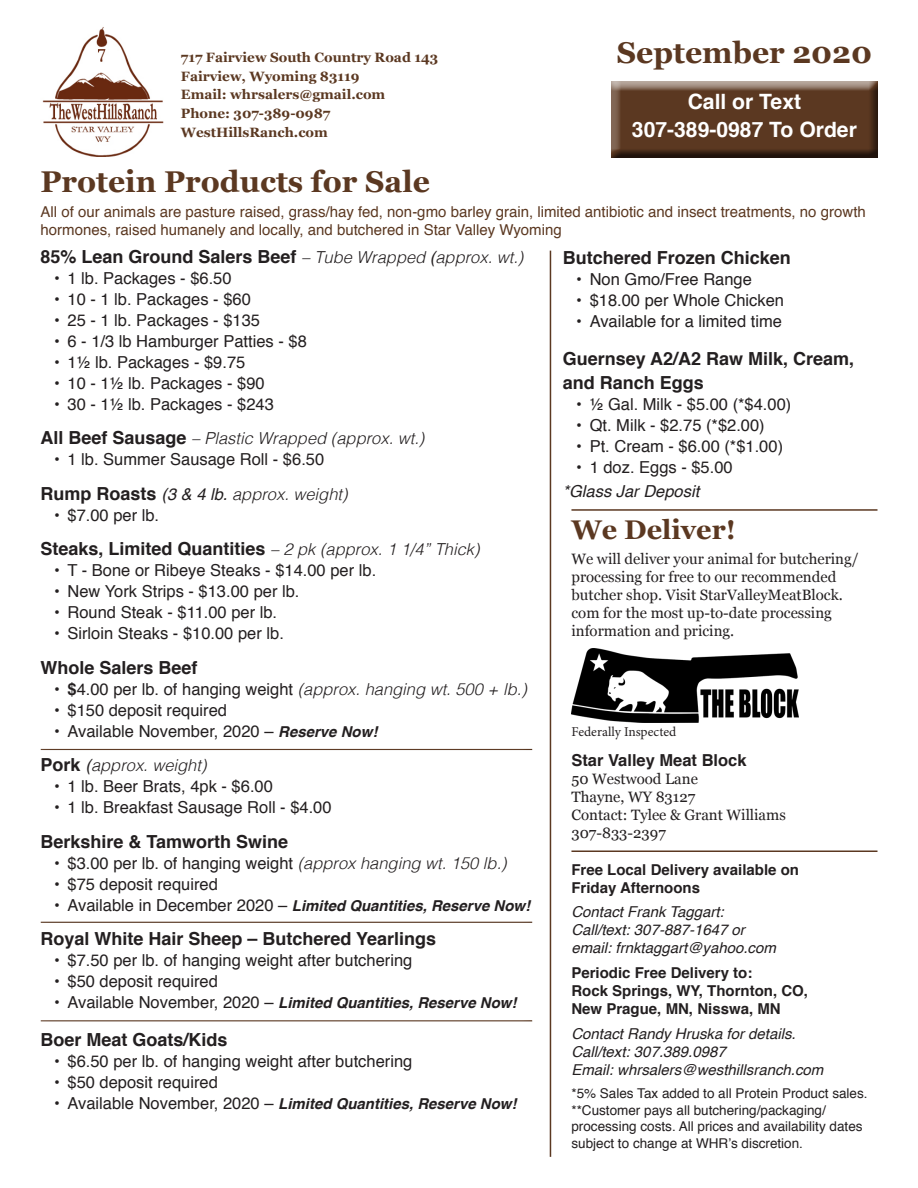
<style>
.page{position:relative;width:918px;height:1188px;background:#fff}
.page>*{position:absolute;margin:0;border:0;box-sizing:border-box;transform-origin:0 0}
.t1{font:700 30px "Georgia";color:#5b3821}
.t2{font:700 27px "Georgia";color:#5b3821}
.Body_copy{font:700 21.15px "Helvetica";color:#fff}
.Body_copy-2{font:700 18px/24px "Helvetica";color:#231f20}
.t3{font:16.5px "Helvetica";color:#231f20}
.Body_copy-3{font:italic 300 16.5px "Helvetica";color:#231f20}
.t4{font:700 16.5px "Helvetica";color:#231f20}
.Body_copy-4{font:italic 16.5px "Helvetica";color:#231f20}
.t5{font:15px/18px "Georgia";color:#231f20}
.t6{font:15px/18px "Helvetica";color:#5b3821}
.t7{font:italic 700 15px "Helvetica";color:#231f20}
.Body_copy-5{font:italic 15px/18px "Helvetica";color:#231f20}
.Body_copy-6{font:700 15px/18px "Helvetica";color:#231f20}
.Body_copy-7{font:13.5px/16.5px "Helvetica";color:#231f20}
.t8{font:700 13.5px "Georgia";color:#5b3821}
.t9{font:13.5px "Minion Pro";color:#231f20}
.s1{font-weight:300;font-style:italic;font-size:16.5px}
.s2{font-weight:400;font-style:italic;font-size:16.5px}
.s3{font-weight:700;font-style:normal;font-size:18px}
.s4{font-weight:400}
.s5{font-weight:700}
.s6{font-weight:300;font-style:italic}
.s7{font-weight:700;font-style:italic;font-size:15px}
.s8{font-weight:400;font-style:normal;font-size:16.5px}
</style>
<div class="page">
<img style="left:42px;top:27px;width:121px;height:130px">
<img style="left:571px;top:649px;width:227px;height:73px">
<hr style="left:550px;top:251px;width:1px;height:906px;background:#5b3821">
<hr style="left:571px;top:850px;width:307px;height:2px;background:#5b3821">
<hr style="left:571px;top:509px;width:307px;height:2px;background:#5b3821">
<div style="left:610px;top:81px;width:268px;height:80px;background:#231f20;opacity:.75"></div>
<hr style="left:39px;top:747px;width:493px;height:4px;background:#231f20;opacity:.75">
<div style="left:39px;top:919px;width:493px;height:5px;background:#231f20;opacity:.75"></div>
<div style="left:39px;top:1018px;width:493px;height:5px;background:#231f20;opacity:.75"></div>
<p class="t8" style="left:181px;top:47px;width:259px">717 Fairview South Country Road 143</p>
<p class="t8" style="left:181px;top:66px;width:180px">Fairview, Wyoming 83119</p>
<p class="t8" style="left:181px;top:85px;width:206px">Email: whrsalers@gmail.com</p>
<p class="t8" style="left:181px;top:104px;width:151px">Phone: 307-389-0987</p>
<p class="t8" style="left:181px;top:122px;width:148px">WestHillsRanch.com</p>
<p class="t1" style="left:617px;top:30px;width:257px">September 2020</p>
<p class="Body_copy" style="left:688px;top:84px;width:115px">Call or Text</p>
<p class="Body_copy" style="left:632px;top:112px;width:226px">307-389-0987 To Order</p>
<p class="t1" style="left:40px;top:159px;width:391px">Protein Products for Sale</p>
<p class="t6" style="left:40px;top:203px;width:827px">All of our animals are pasture raised, grass/hay fed, non-gmo barley grain, limited antibiotic and insect treatments, no growth hormones, raised humanely and locally, and butchered in Star Valley Wyoming</p>
<p class="Body_copy-2" style="left:40px;top:245px;width:484px">85% Lean Ground Salers Beef <span class="s1">– Tube Wrapped</span> <span class="s2">(</span><span class="s1">approx. wt.)</span></p>
<p class="t3" style="left:54px;top:265px;width:179px">• 1 lb. Packages - $6.50</p>
<p class="t3" style="left:54px;top:286px;width:198px">• 10 - 1 lb. Packages - $60</p>
<p class="t3" style="left:54px;top:307px;width:208px">• 25 - 1 lb. Packages - $135</p>
<p class="t3" style="left:54px;top:328px;width:254px">• 6 - 1/3 lb Hamburger Patties - $8</p>
<p class="t3" style="left:54px;top:349px;width:193px">• 1½ lb. Packages - $9.75</p>
<p class="t3" style="left:54px;top:370px;width:212px">• 10 - 1½ lb. Packages - $90</p>
<p class="t3" style="left:54px;top:391px;width:221px">• 30 - 1½ lb. Packages - $243</p>
<p class="Body_copy-3" style="left:40px;top:424px;width:385px"><span class="s3">All Beef Sausage</span> – Plastic Wrapped (approx. wt.)</p>
<p class="t3" style="left:54px;top:447px;width:272px">• 1 lb. Summer Sausage Roll - $6.50</p>
<p class="Body_copy-3" style="left:40px;top:480px;width:309px"><span class="s3">Rump Roasts</span> <span class="s4">(3 &amp; 4 lb.</span> approx. weight)</p>
<p class="t3" style="left:54px;top:502px;width:107px">• $7.00 per lb.</p>
<p class="Body_copy-2" style="left:40px;top:537px;width:441px">Steaks, Limited Quantities <span class="s1">– 2 pk (approx. 1 1/4” Thick)</span></p>
<p class="t3" style="left:54px;top:558px;width:324px">• T - Bone or Ribeye Steaks - $14.00 per lb.</p>
<p class="t3" style="left:54px;top:579px;width:247px">• New York Strips - $13.00 per lb.</p>
<p class="t3" style="left:54px;top:600px;width:225px">• Round Steak - $11.00 per lb.</p>
<p class="t3" style="left:54px;top:621px;width:231px">• Sirloin Steaks - $10.00 per lb.</p>
<p class="Body_copy-2" style="left:40px;top:656px;width:159px">Whole Salers Beef</p>
<p class="t3" style="left:54px;top:676px;width:474px">• <span class="s5">$</span>4.00 per lb. of hanging weight <span class="s6">(approx. hanging wt. 500 + lb.)</span></p>
<p class="t3" style="left:54px;top:697px;width:175px">• $150 deposit required</p>
<p class="t3" style="left:54px;top:718px;width:325px">• Available November, 2020 – <span class="s7">Reserve Now!</span></p>
<p class="Body_copy-3" style="left:40px;top:751px;width:168px"><span class="s3">Pork</span> <span class="s4">(</span>approx. weight)</p>
<p class="t3" style="left:54px;top:774px;width:220px">• 1 lb. Beer Brats, 4pk - $6.00</p>
<p class="t3" style="left:54px;top:795px;width:279px">• 1 lb. Breakfast Sausage Roll - $4.00</p>
<p class="Body_copy-2" style="left:40px;top:830px;width:249px">Berkshire &amp; Tamworth Swine</p>
<p class="t3" style="left:54px;top:850px;width:454px">• $3.00 per lb. of hanging weight <span class="s6">(approx hanging wt. 150 lb.)</span></p>
<p class="t3" style="left:54px;top:871px;width:165px">• $75 deposit required</p>
<p class="t7" style="left:54px;top:893px;width:478px"><span class="s8">• Available in December 2020 –</span> Limited Quantities, Reserve Now!</p>
<p class="Body_copy-2" style="left:40px;top:927px;width:397px">Royal White Hair Sheep – Butchered Yearlings</p>
<p class="t3" style="left:54px;top:948px;width:360px">• $7.50 per lb. of hanging weight after butchering</p>
<p class="t3" style="left:54px;top:969px;width:165px">• $50 deposit required</p>
<p class="t7" style="left:54px;top:990px;width:464px"><span class="s8">• Available November, 2020 –</span> Limited Quantities, Reserve Now!</p>
<p class="Body_copy-2" style="left:40px;top:1028px;width:189px">Boer Meat Goats/Kids</p>
<p class="t3" style="left:54px;top:1048px;width:360px">• $6.50 per lb. of hanging weight after butchering</p>
<p class="t3" style="left:54px;top:1069px;width:165px">• $50 deposit required</p>
<p class="t7" style="left:54px;top:1091px;width:464px"><span class="s8">• Available November, 2020 –</span> Limited Quantities, Reserve Now!</p>
<p class="Body_copy-2" style="left:563px;top:246px;width:230px">Butchered Frozen Chicken</p>
<p class="t3" style="left:576px;top:267px;width:177px">• Non Gmo/Free Range</p>
<p class="t3" style="left:576px;top:288px;width:209px">• $18.00 per Whole Chicken</p>
<p class="t3" style="left:576px;top:309px;width:207px">• Available for a limited time</p>
<p class="Body_copy-2" style="left:563px;top:347px;width:293px">Guernsey A2/A2 Raw Milk, Cream, and Ranch Eggs</p>
<p class="t3" style="left:576px;top:391px;width:217px">• ½ Gal. Milk - $5.00 (*$4.00)</p>
<p class="t3" style="left:576px;top:412px;width:190px">• Qt. Milk - $2.75 (*$2.00)</p>
<p class="t3" style="left:576px;top:433px;width:208px">• Pt. Cream - $6.00 (*$1.00)</p>
<p class="t3" style="left:576px;top:454px;width:158px">• 1 doz. Eggs - $5.00</p>
<p class="Body_copy-4" style="left:563px;top:478px;width:138px">*Glass Jar Deposit</p>
<p class="t2" style="left:571px;top:509px;width:166px">We Deliver!</p>
<p class="t5" style="left:571px;top:549px;width:289px">We will deliver your animal for butchering/ processing for free to our recommended butcher shop. Visit StarValleyMeatBlock. com for the most up-to-date processing information and pricing.</p>
<p class="t9" style="left:571px;top:722px;width:106px">Federally Inspected</p>
<p class="t4" style="left:571px;top:747px;width:177px">Star Valley Meat Block</p>
<p class="t5" style="left:571px;top:769px;width:128px">50 Westwood Lane</p>
<p class="t5" style="left:571px;top:787px;width:125px">Thayne, WY 83127</p>
<p class="t5" style="left:571px;top:805px;width:216px">Contact: Tylee &amp; Grant Williams<br>307-833-2397</p>
<p class="Body_copy-6" style="left:571px;top:861px;width:229px">Free Local Delivery available on<br>Friday Afternoons</p>
<p class="Body_copy-5" style="left:571px;top:903px;width:154px">Contact Frank Taggart:</p>
<p class="Body_copy-5" style="left:571px;top:921px;width:206px">Call/text: 307-887-1647 or email: frnktaggart@yahoo.com</p>
<p class="Body_copy-6" style="left:571px;top:964px;width:182px">Periodic Free Delivery to:</p>
<p class="Body_copy-6" style="left:571px;top:982px;width:238px">Rock Springs, WY, Thornton, CO,</p>
<p class="Body_copy-6" style="left:571px;top:1000px;width:211px">New Prague, MN, Nisswa, MN</p>
<p class="Body_copy-5" style="left:571px;top:1025px;width:226px">Contact Randy Hruska for details.</p>
<p class="Body_copy-5" style="left:571px;top:1043px;width:156px">Call/text: 307.389.0987</p>
<p class="Body_copy-5" style="left:571px;top:1061px;width:253px">Email: whrsalers@westhillsranch.com</p>
<p class="Body_copy-7" style="left:571px;top:1086px;width:298px">*5% Sales Tax added to all Protein Product sales. **Customer pays all butchering/packaging/ processing costs. All prices and availability dates subject to change at WHR’s discretion.</p>
</div>
